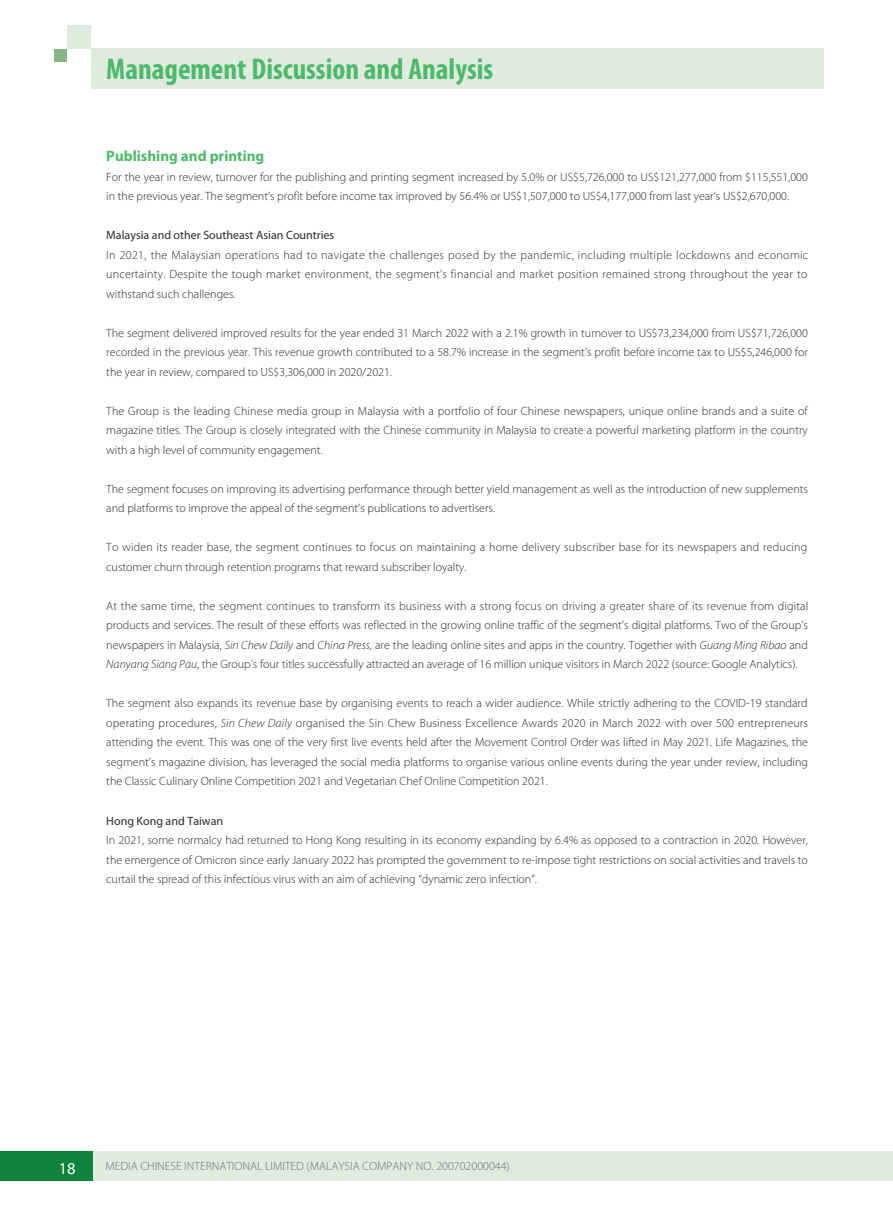
<style>
.page{position:relative;width:893px;height:1212px;background:#fff}
.page>*{position:absolute;margin:0;border:0;box-sizing:border-box;transform-origin:0 0}
.t1{font:700 condensed 30px "Myriad Pro";color:#4db96b}
.t2{font:16.5px "Myriad Pro";color:#fff}
.t3{font:700 15px "Myriad Pro";color:#4db96b}
.t4{font:300 12px/19.5px "Myriad Pro";color:#2b2829;text-align:justify}
.t5{font:300 12px "Myriad Pro";color:#6f7073}
.t6{font:12px "Myriad Pro";color:#2b2829}
.s1{font-style:italic}
</style>
<div class="page">
<div style="left:90px;top:1151px;width:803px;height:29px;background:#e0ebe0"></div>
<div style="left:91px;top:49px;width:732px;height:40px;background:#e0ebe0"></div>
<div style="left:55px;top:49px;width:12px;height:13px;background:#87b487"></div>
<div style="left:67px;top:25px;width:24px;height:24px;background:#e0ebe0"></div>
<div style="left:0;top:1151px;width:93px;height:29px;background:#0e833b"></div>
<h1 class="t1" style="left:106px;top:58px;width:388px">Management Discussion and Analysis</h1>
<p class="t3" style="left:106px;top:150px;width:160px">Publishing and printing</p>
<p class="t4" style="left:106px;top:168px;width:703px">For the year in review, turnover for the publishing and printing segment increased by 5.0% or US$5,726,000 to US$121,277,000 from $115,551,000 in the previous year. The segment’s profit before income tax improved by 56.4% or US$1,507,000 to US$4,177,000 from last year’s US$2,670,000.</p>
<p class="t6" style="left:106px;top:231px;width:230px">Malaysia and other Southeast Asian Countries</p>
<p class="t4" style="left:106px;top:246px;width:703px">In 2021, the Malaysian operations had to navigate the challenges posed by the pandemic, including multiple lockdowns and economic uncertainty. Despite the tough market environment, the segment’s financial and market position remained strong throughout the year to withstand such challenges.</p>
<p class="t4" style="left:106px;top:324px;width:703px">The segment delivered improved results for the year ended 31 March 2022 with a 2.1% growth in turnover to US$73,234,000 from US$71,726,000 recorded in the previous year. This revenue growth contributed to a 58.7% increase in the segment’s profit before income tax to US$5,246,000 for the year in review, compared to US$3,306,000 in 2020/2021.</p>
<p class="t4" style="left:106px;top:402px;width:703px">The Group is the leading Chinese media group in Malaysia with a portfolio of four Chinese newspapers, unique online brands and a suite of magazine titles. The Group is closely integrated with the Chinese community in Malaysia to create a powerful marketing platform in the country with a high level of community engagement.</p>
<p class="t4" style="left:106px;top:480px;width:703px">The segment focuses on improving its advertising performance through better yield management as well as the introduction of new supplements and platforms to improve the appeal of the segment’s publications to advertisers.</p>
<p class="t4" style="left:106px;top:539px;width:702px">To widen its reader base, the segment continues to focus on maintaining a home delivery subscriber base for its newspapers and reducing customer churn through retention programs that reward subscriber loyalty.</p>
<p class="t4" style="left:106px;top:597px;width:704px">At the same time, the segment continues to transform its business with a strong focus on driving a greater share of its revenue from digital products and services. The result of these efforts was reflected in the growing online traffic of the segment’s digital platforms. Two of the Group’s newspapers in Malaysia, <span class="s1">Sin Chew Daily</span> and <span class="s1">China Press</span>, are the leading online sites and apps in the country. Together with <span class="s1">Guang Ming Ribao</span> and <span class="s1">Nanyang Siang Pau</span>, the Group’s four titles successfully attracted an average of 16 million unique visitors in March 2022 (source: Google Analytics).</p>
<p class="t4" style="left:106px;top:695px;width:703px">The segment also expands its revenue base by organising events to reach a wider audience. While strictly adhering to the COVID-19 standard operating procedures, <span class="s1">Sin Chew Daily</span> organised the Sin Chew Business Excellence Awards 2020 in March 2022 with over 500 entrepreneurs attending the event. This was one of the very first live events held after the Movement Control Order was lifted in May 2021. Life Magazines, the segment’s magazine division, has leveraged the social media platforms to organise various online events during the year under review, including the Classic Culinary Online Competition 2021 and Vegetarian Chef Online Competition 2021.</p>
<p class="t6" style="left:106px;top:816px;width:118px">Hong Kong and Taiwan</p>
<p class="t4" style="left:106px;top:831px;width:703px">In 2021, some normalcy had returned to Hong Kong resulting in its economy expanding by 6.4% as opposed to a contraction in 2020. However, the emergence of Omicron since early January 2022 has prompted the government to re-impose tight restrictions on social activities and travels to curtail the spread of this infectious virus with an aim of achieving “dynamic zero infection”.</p>
<h2 class="t2" style="left:59px;top:1162px;width:18px">18</h2>
<p class="t5" style="left:105px;top:1161px;width:406px">MEDIA CHINESE INTERNATIONAL LIMITED (MALAYSIA COMPANY NO. 200702000044)</p>
</div>
